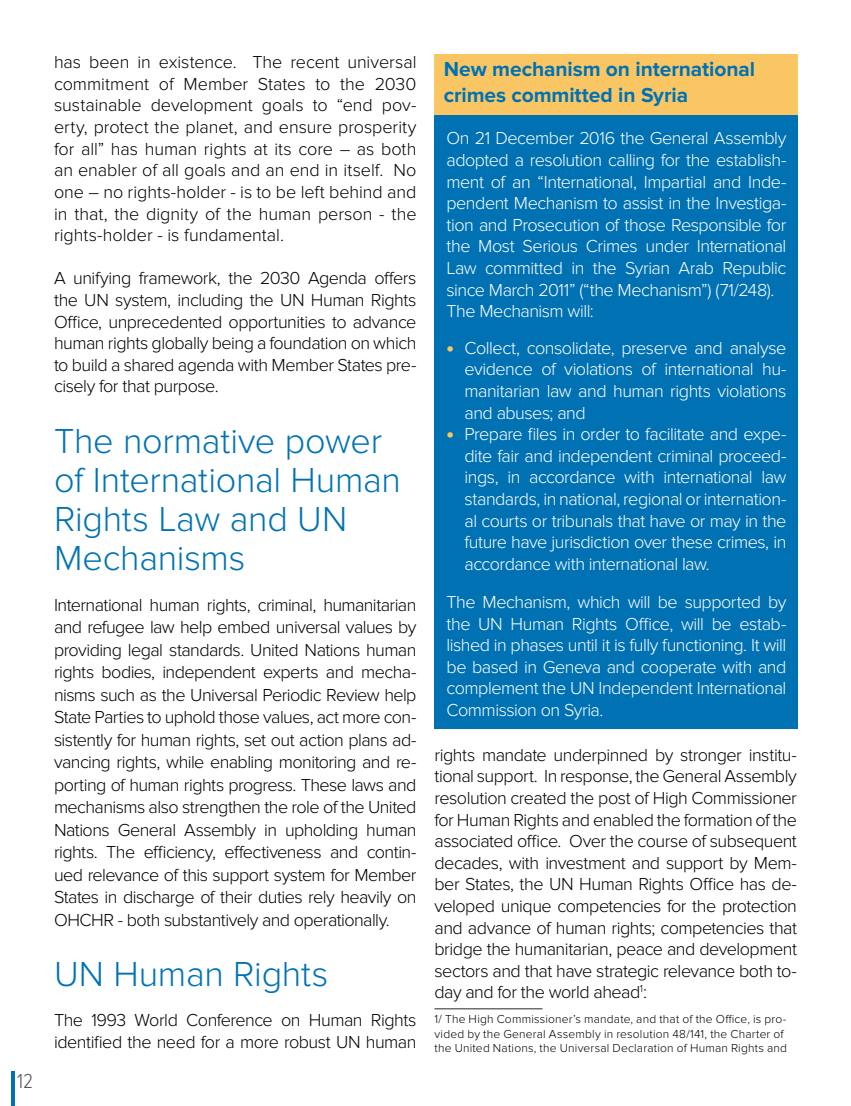
<style>
.page{position:relative;width:851px;height:1106px;background:#fff}
.page>*{position:absolute;margin:0;border:0;box-sizing:border-box;transform-origin:0 0}
.t1{font:300 36px/39px "Proxima Nova";letter-spacing:-.01em;color:#0072b4}
.t2{font:700 21px/25.2px "Proxima Nova";letter-spacing:-.005em;color:#0072b4}
.t3{font:300 21px "Proxima Nova Cond";color:#58585b}
.t4{font:300 18px/21.6px "Proxima Nova";letter-spacing:-.03em;color:#000;text-align:justify}
.t5{font:300 18px/21.6px "Proxima Nova";letter-spacing:-.03em;color:#fff;text-align:justify}
.t6{font:300 12px/14.4px "Proxima Nova";letter-spacing:.015em;color:#000}
.s1{font-weight:900;font-size:21px;color:#fac664}
</style>
<div class="page">
<hr style="left:11px;top:1071px;width:4px;height:35px;background:#0072b4">
<hr style="left:434px;top:1008px;width:108px;height:1px;background:#6e6f71">
<div style="left:434px;top:54px;width:364px;height:674px;background:#0072b4"></div>
<div style="left:434px;top:54px;width:364px;height:61px;background:#fac664"></div>
<p class="t3" style="left:17px;top:1069px;width:17px">12</p>
<p class="t4" style="left:54px;top:52px;width:364px">has been in existence. The recent universal commitment of Member States to the 2030 sustainable development goals to “end pov&shy;erty, protect the planet, and ensure prosperity for all” has human rights at its core – as both an enabler of all goals and an end in itself. No one – no rights-holder - is to be left behind and in that, the dignity of the human person - the rights-holder - is fundamental.</p>
<p class="t4" style="left:54px;top:268px;width:364px">A unifying framework, the 2030 Agenda offers the UN system, including the UN Human Rights Office, unprecedented opportunities to advance human rights globally being a foundation on which to build a shared agenda with Member States pre&shy;cisely for that purpose.</p>
<h1 class="t1" style="left:54px;top:422px;width:348px">The normative power of International Human<br>Rights Law and UN<br>Mechanisms</h1>
<p class="t4" style="left:54px;top:593px;width:364px;line-height:22.5px">International human rights, criminal, humanitarian and refugee law help embed universal values by providing legal standards. United Nations human rights bodies, independent experts and mecha&shy;nisms such as the Universal Periodic Review help State Parties to uphold those values, act more con&shy;sistently for human rights, set out action plans ad&shy;vancing rights, while enabling monitoring and re&shy;porting of human rights progress. These laws and mechanisms also strengthen the role of the United Nations General Assembly in upholding human rights. The efficiency, effectiveness and contin&shy;ued relevance of this support system for Member States in discharge of their duties rely heavily on OHCHR - both substantively and operationally.</p>
<h1 class="t1" style="left:54px;top:955px;width:276px">UN Human Rights</h1>
<p class="t4" style="left:54px;top:1009px;width:364px">The 1993 World Conference on Human Rights identified the need for a more robust UN human</p>
<p class="t2" style="left:444px;top:57px;width:312px">New mechanism on international crimes committed in Syria</p>
<p class="t5" style="left:446px;top:128px;width:341px;text-align:left">On 21 December 2016 the General Assembly adopted a resolution calling for the establish&shy;ment of an “International, Impartial and Inde&shy;pendent Mechanism to assist in the Investiga&shy;tion and Prosecution of those Responsible for the Most Serious Crimes under International Law committed in the Syrian Arab Republic since March 2011” (“the Mechanism”) (71/248).<br>The Mechanism will:</p>
<p class="t5" style="left:464px;top:337px;width:323px;text-indent:-18px"><span class="s1">•</span> Collect, consolidate, preserve and analyse evidence of violations of international hu&shy;manitarian law and human rights violations and abuses; and</p>
<p class="t5" style="left:464px;top:423px;width:323px;text-indent:-18px"><span class="s1">•</span> Prepare files in order to facilitate and expe&shy;dite fair and independent criminal proceed&shy;ings, in accordance with international law standards, in national, regional or internation&shy;al courts or tribunals that have or may in the future have jurisdiction over these crimes, in accordance with international law.</p>
<p class="t5" style="left:446px;top:591px;width:341px">The Mechanism, which will be supported by the UN Human Rights Office, will be estab&shy;lished in phases until it is fully functioning. It will be based in Geneva and cooperate with and complement the UN Independent International Commission on Syria.</p>
<p class="t4" style="left:434px;top:744px;width:364px">rights mandate underpinned by stronger institu&shy;tional support. In response, the General Assembly resolution created the post of High Commissioner for Human Rights and enabled the formation of the associated office. Over the course of subsequent decades, with investment and support by Mem&shy;ber States, the UN Human Rights Office has de&shy;veloped unique competencies for the protection and advance of human rights; competencies that bridge the humanitarian, peace and development sectors and that have strategic relevance both to&shy;day and for the world ahead<sup>1</sup>:</p>
<p class="t6" style="left:434px;top:1012px;width:354px">1/ The High Commissioner’s mandate, and that of the Office, is pro&shy;vided by the General Assembly in resolution 48/141, the Charter of the United Nations, the Universal Declaration of Human Rights and</p>
</div>
